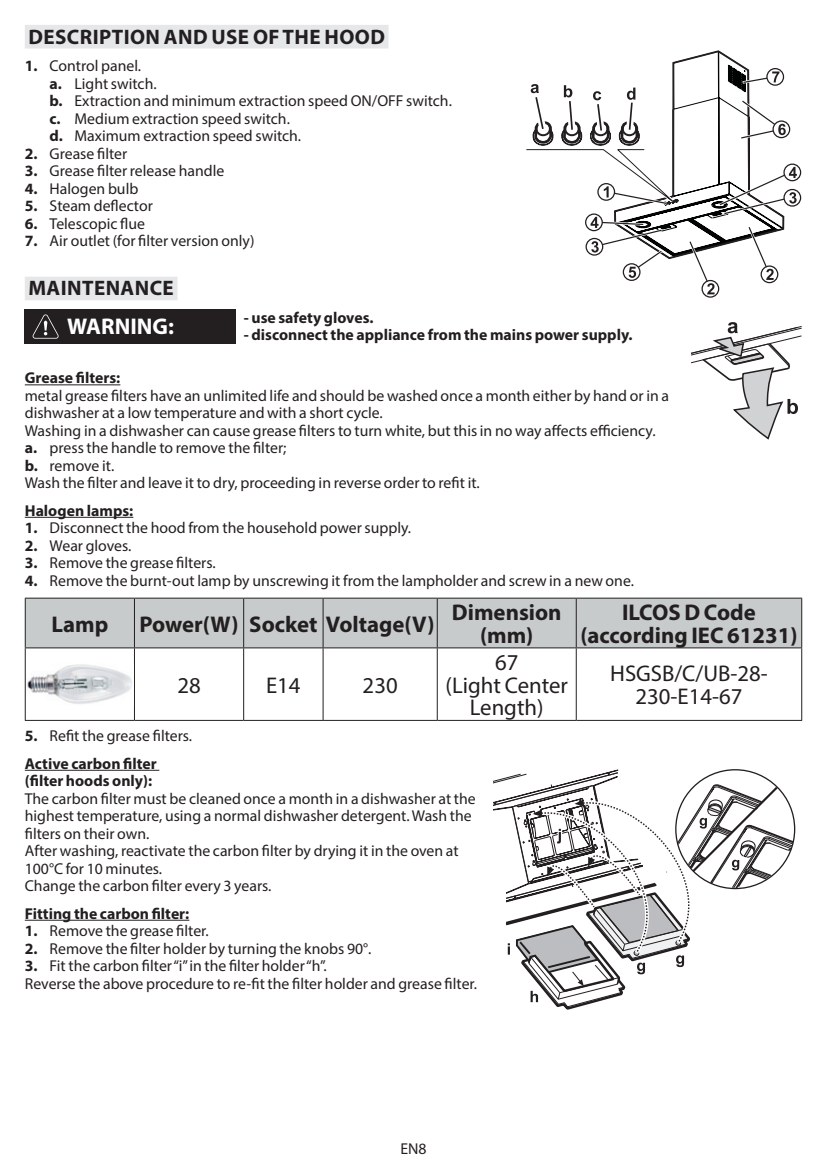
<style>
.page{position:relative;width:827px;height:1167px;background:#fff}
.page>*{position:absolute;margin:0;border:0;box-sizing:border-box;transform-origin:0 0}
.t1{font:700 22.75px/22.8px "Myriad Pro";color:#231f20;text-align:center}
.t2{font:22.75px/22.8px "Myriad Pro";color:#231f20;text-align:center}
.t3{font:700 22.75px "Myriad Pro";color:#fff}
.t4{font:700 21px "Myriad Pro";letter-spacing:.02em;color:#231f20}
.t5{font:15.75px/17.5px "Myriad Pro";color:#231f20}
.t6{font:700 15.75px "Myriad Pro";color:#231f20}
.s1{font-weight:700}
</style>
<div class="page">
<div style="left:25px;top:25px;width:363px;height:23px;background:#e6e7e9"></div>
<div style="left:25px;top:277px;width:152px;height:23px;background:#e6e7e9"></div>
<hr style="left:25px;top:384px;width:95px;height:1px;background:#231f20">
<hr style="left:25px;top:517px;width:108px;height:1px;background:#231f20">
<hr style="left:25px;top:770px;width:134px;height:1px;background:#231f20">
<hr style="left:25px;top:920px;width:164px;height:1px;background:#231f20">
<div style="left:25px;top:309px;width:211px;height:35px;background:#231f20"></div>
<svg style="left:33px;top:314px;width:26px;height:25px"></svg>
<div style="left:26px;top:599px;width:775px;height:48px;background:#c7cbcb"></div>
<hr style="left:25px;top:598px;width:109px;height:1px;background:#231f20">
<hr style="left:25px;top:598px;width:1px;height:49px;background:#231f20">
<hr style="left:134px;top:598px;width:110px;height:1px;background:#231f20">
<hr style="left:134px;top:598px;width:1px;height:49px;background:#231f20">
<hr style="left:244px;top:598px;width:79px;height:1px;background:#231f20">
<hr style="left:243px;top:598px;width:1px;height:49px;background:#231f20">
<hr style="left:323px;top:598px;width:114px;height:1px;background:#231f20">
<hr style="left:322px;top:598px;width:1px;height:49px;background:#231f20">
<hr style="left:437px;top:598px;width:139px;height:1px;background:#231f20">
<hr style="left:437px;top:598px;width:1px;height:49px;background:#231f20">
<hr style="left:576px;top:598px;width:226px;height:1px;background:#231f20">
<hr style="left:575px;top:598px;width:1px;height:49px;background:#231f20">
<hr style="left:801px;top:598px;width:1px;height:49px;background:#231f20">
<hr style="left:25px;top:647px;width:109px;height:1px;background:#231f20">
<hr style="left:25px;top:648px;width:1px;height:72px;background:#231f20">
<hr style="left:134px;top:647px;width:110px;height:1px;background:#231f20">
<hr style="left:134px;top:648px;width:1px;height:72px;background:#231f20">
<hr style="left:244px;top:647px;width:79px;height:1px;background:#231f20">
<hr style="left:243px;top:648px;width:1px;height:72px;background:#231f20">
<hr style="left:323px;top:647px;width:114px;height:1px;background:#231f20">
<hr style="left:322px;top:648px;width:1px;height:72px;background:#231f20">
<hr style="left:437px;top:647px;width:139px;height:1px;background:#231f20">
<hr style="left:437px;top:648px;width:1px;height:72px;background:#231f20">
<hr style="left:576px;top:647px;width:226px;height:1px;background:#231f20">
<hr style="left:575px;top:648px;width:1px;height:72px;background:#231f20">
<hr style="left:801px;top:648px;width:1px;height:72px;background:#231f20">
<hr style="left:25px;top:720px;width:109px;height:1px;background:#231f20">
<hr style="left:134px;top:720px;width:110px;height:1px;background:#231f20">
<hr style="left:244px;top:720px;width:79px;height:1px;background:#231f20">
<hr style="left:323px;top:720px;width:114px;height:1px;background:#231f20">
<hr style="left:437px;top:720px;width:139px;height:1px;background:#231f20">
<hr style="left:576px;top:720px;width:226px;height:1px;background:#231f20">
<img style="left:27px;top:664px;width:105px;height:40px">
<svg style="left:784px;top:189px;width:16px;height:17px"></svg>
<div style="left:783px;top:189px;width:18px;height:18px;border:1px solid #231f20;border-radius:50%"></div>
<div style="left:783px;top:164px;width:18px;height:17px;border:1px solid #231f20;border-radius:50%"></div>
<svg style="left:526px;top:50px;width:270px;height:248px"></svg>
<svg style="left:691px;top:322px;width:111px;height:118px"></svg>
<svg style="left:493px;top:769px;width:301px;height:241px"></svg>
<h2 class="t4" style="left:28px;top:23px;width:358px">DESCRIPTION AND USE OF THE HOOD</h2>
<p class="t5" style="left:50px;top:57px;width:404px;text-indent:-25px"><span class="s1">1.</span> Control panel.<br><span class="s1">a.</span> Light switch.<br><span class="s1">b.</span> Extraction and minimum extraction speed ON/OFF switch. <span class="s1">c.</span> Medium extraction speed switch.<br><span class="s1">d.</span> Maximum extraction speed switch.</p>
<p class="t5" style="left:25px;top:144px;width:104px"><span class="s1">2.</span> Grease filter</p>
<p class="t5" style="left:25px;top:162px;width:201px"><span class="s1">3.</span> Grease filter release handle</p>
<p class="t5" style="left:25px;top:179px;width:115px"><span class="s1">4.</span> Halogen bulb</p>
<p class="t5" style="left:25px;top:197px;width:130px"><span class="s1">5.</span> Steam deflector</p>
<p class="t5" style="left:25px;top:214px;width:122px"><span class="s1">6.</span> Telescopic flue</p>
<p class="t5" style="left:25px;top:232px;width:231px"><span class="s1">7.</span> Air outlet (for filter version only)</p>
<h2 class="t4" style="left:28px;top:275px;width:147px">MAINTENANCE</h2>
<h1 class="t3" style="left:67px;top:312px;width:108px">WARNING:</h1>
<p class="t6" style="left:244px;top:307px;width:131px">- use safety gloves.</p>
<p class="t6" style="left:244px;top:325px;width:390px">- disconnect the appliance from the mains power supply.</p>
<p class="t6" style="left:25px;top:368px;width:97px">Grease filters:</p>
<p class="t5" style="left:25px;top:386px;width:645px">metal grease filters have an unlimited life and should be washed once a month either by hand or in a dishwasher at a low temperature and with a short cycle.<br>Washing in a dishwasher can cause grease filters to turn white, but this in no way affects efficiency. <span class="s1">a.</span> press the handle to remove the filter;<br><span class="s1">b.</span> remove it.<br>Wash the filter and leave it to dry, proceeding in reverse order to refit it.</p>
<p class="t6" style="left:25px;top:500px;width:110px">Halogen lamps:</p>
<p class="t5" style="left:25px;top:519px;width:388px"><span class="s1">1.</span> Disconnect the hood from the household power supply.</p>
<p class="t5" style="left:25px;top:536px;width:108px"><span class="s1">2.</span> Wear gloves.</p>
<p class="t5" style="left:25px;top:554px;width:192px"><span class="s1">3.</span> Remove the grease filters.</p>
<p class="t5" style="left:25px;top:571px;width:610px"><span class="s1">4.</span> Remove the burnt-out lamp by unscrewing it from the lampholder and screw in a new one.</p>
<h1 class="t1" style="left:51px;top:612px;width:58px">Lamp</h1>
<h1 class="t1" style="left:139px;top:612px;width:296px">Power(W) Socket Voltage(V)</h1>
<h1 class="t1" style="left:452px;top:600px;width:111px">Dimension (mm)</h1>
<h1 class="t1" style="left:580px;top:600px;width:219px">ILCOS D Code (according IEC 61231)</h1>
<h1 class="t2" style="left:177px;top:673px;width:25px">28</h1>
<h1 class="t2" style="left:266px;top:673px;width:36px">E14</h1>
<h1 class="t2" style="left:362px;top:673px;width:37px">230</h1>
<h1 class="t2" style="left:445px;top:650px;width:124px">67<br>(Light Center<br>Length)</h1>
<h1 class="t2" style="left:610px;top:662px;width:159px">HSGSB/C/UB-28-<br>230-E14-67</h1>
<p class="t5" style="left:25px;top:722px;width:169px;line-height:27.5px"><span class="s1">5.</span> Refit the grease filters.<br><span class="s1">Active carbon filter</span></p>
<p class="t6" style="left:25px;top:770px;width:129px">(filter hoods only):</p>
<p class="t5" style="left:25px;top:789px;width:452px">The carbon filter must be cleaned once a month in a dishwasher at the highest temperature, using a normal dishwasher detergent. Wash the filters on their own.<br>After washing, reactivate the carbon filter by drying it in the oven at 100°C for 10 minutes.<br>Change the carbon filter every 3 years.</p>
<p class="t6" style="left:25px;top:903px;width:166px">Fitting the carbon filter:</p>
<p class="t5" style="left:25px;top:922px;width:185px"><span class="s1">1.</span> Remove the grease filter.</p>
<p class="t5" style="left:25px;top:939px;width:348px"><span class="s1">2.</span> Remove the filter holder by turning the knobs 90°.</p>
<p class="t5" style="left:25px;top:957px;width:454px"><span class="s1">3.</span> Fit the carbon filter “i” in the filter holder “h”.<br>Reverse the above procedure to re-fit the filter holder and grease filter.</p>
<p class="t5" style="left:400px;top:1139px;width:28px">EN8</p>
</div>
